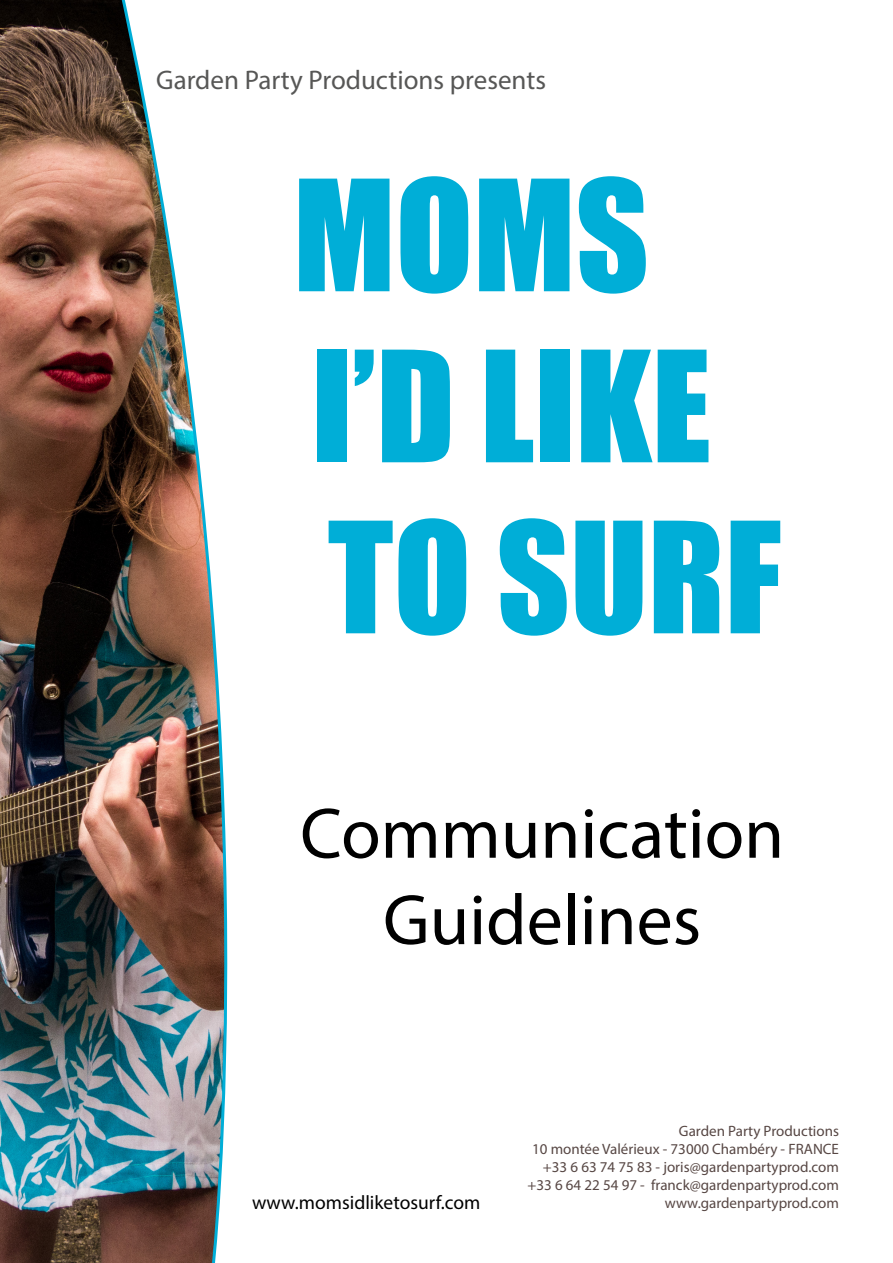
<style>
.page{position:relative;width:893px;height:1263px;background:#fff}
.page>*{position:absolute;margin:0;border:0;box-sizing:border-box;transform-origin:0 0}
.t1{font:142.5px/171px "Impact";color:#00aed7}
.t2{font:72px/86.4px "Myriad Pro";color:#000;text-align:center}
.t3{font:27px "Myriad Pro";color:#575756}
.t4{font:19.5px "Myriad Pro";color:#000}
.t5{font:15px/18px "Myriad Pro";color:#574744;text-align:right}
</style>
<div class="page">
<img style="left:0;top:0;width:228px;height:1263px">
<h3 class="t3" style="left:156px;top:63px;width:391px">Garden Party Productions presents</h3>
<h1 class="t1" style="left:293px;top:146px;width:490px">MOMS<br>I’D LIKE<br>TO SURF</h1>
<h2 class="t2" style="left:300px;top:789px;width:485px">Communication<br>Guidelines</h2>
<p class="t5" style="left:528px;top:1122px;width:313px">Garden Party Productions<br>10 montée Valérieux - 73000 Chambéry - FRANCE +33 6 63 74 75 83 - joris@gardenpartyprod.com +33 6 64 22 54 97 - franck@gardenpartyprod.com</p>
<h3 class="t4" style="left:252px;top:1190px;width:230px">www.momsidliketosurf.com</h3>
<p class="t5" style="left:665px;top:1194px;width:176px">www.gardenpartyprod.com</p>
</div>
